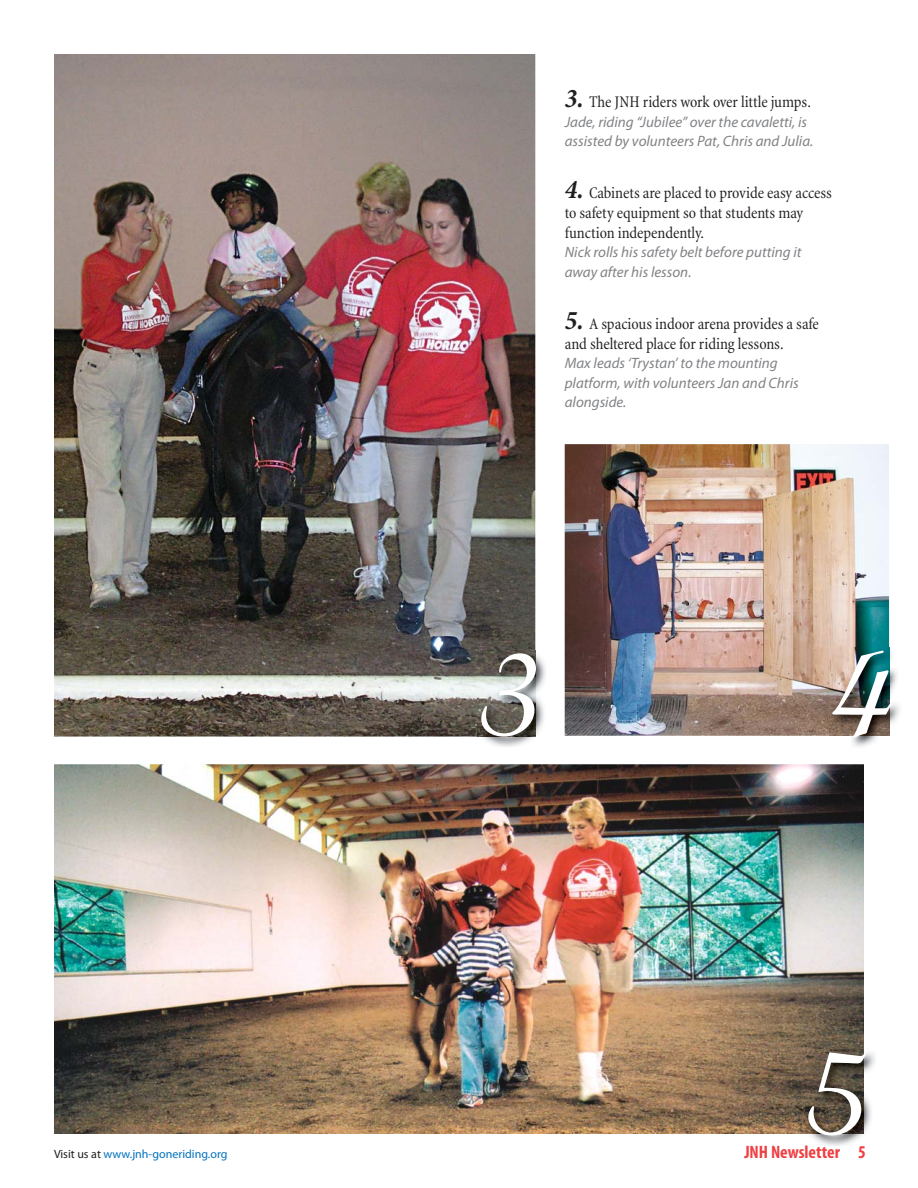
<style>
.page{position:relative;width:918px;height:1188px;background:#fff}
.page>*{position:absolute;margin:0;border:0;box-sizing:border-box;transform-origin:0 0}
.t1{font:150px "Boulevard";color:#fff}
.t2{font:700 condensed 18px "Myriad Pro";color:#ef4044}
.t3{font:condensed 16.5px/19.8px "Minion";letter-spacing:-.005em;color:#231f20}
.t4{font:italic 15px/19.5px "Myriad Pro";color:#808285}
.t5{font:12px "Myriad Pro";color:#0071bc}
.s1{font-family:"Minion Pro";font-weight:700;font-style:italic;font-size:27px}
.s2{color:#231f20}
</style>
<div class="page">
<img style="left:565px;top:444px;width:324px;height:292px">
<img style="left:54px;top:764px;width:810px;height:370px">
<img style="left:852px;top:647px;width:48px;height:100px">
<img style="left:829px;top:647px;width:60px;height:89px">
<img style="left:810px;top:1053px;width:65px;height:93px">
<img style="left:805px;top:1050px;width:59px;height:84px">
<img style="left:54px;top:54px;width:481px;height:683px">
<img style="left:483px;top:651px;width:63px;height:96px">
<img style="left:478px;top:651px;width:57px;height:86px">
<p class="t3" style="left:565px;top:94px;width:248px"><span class="s1">3.</span> The JNH riders work over little jumps.</p>
<p class="t4" style="left:565px;top:114px;width:250px">Jade, riding “Jubilee” over the cavaletti, is assisted by volunteers Pat, Chris and Julia.</p>
<p class="t3" style="left:565px;top:185px;width:269px"><span class="s1">4.</span> Cabinets are placed to provide easy access to safety equipment so that students may function independently.</p>
<p class="t4" style="left:565px;top:244px;width:238px">Nick rolls his safety belt before putting it away after his lesson.</p>
<p class="t3" style="left:565px;top:315px;width:256px"><span class="s1">5.</span> A spacious indoor arena provides a safe and sheltered place for riding lessons.</p>
<p class="t4" style="left:565px;top:355px;width:235px">Max leads ‘Trystan’ to the mounting platform, with volunteers Jan and Chris alongside.</p>
<h1 class="t1" style="left:471px;top:635px;width:67px">3</h1>
<h1 class="t1" style="left:822px;top:634px;width:67px">4</h1>
<h1 class="t1" style="left:796px;top:1034px;width:67px">5</h1>
<p class="t5" style="left:54px;top:1149px;width:175px"><span class="s2">Visit us at</span> www.jnh-goneriding.org</p>
<p class="t2" style="left:744px;top:1145px;width:123px">JNH Newsletter 5</p>
</div>
